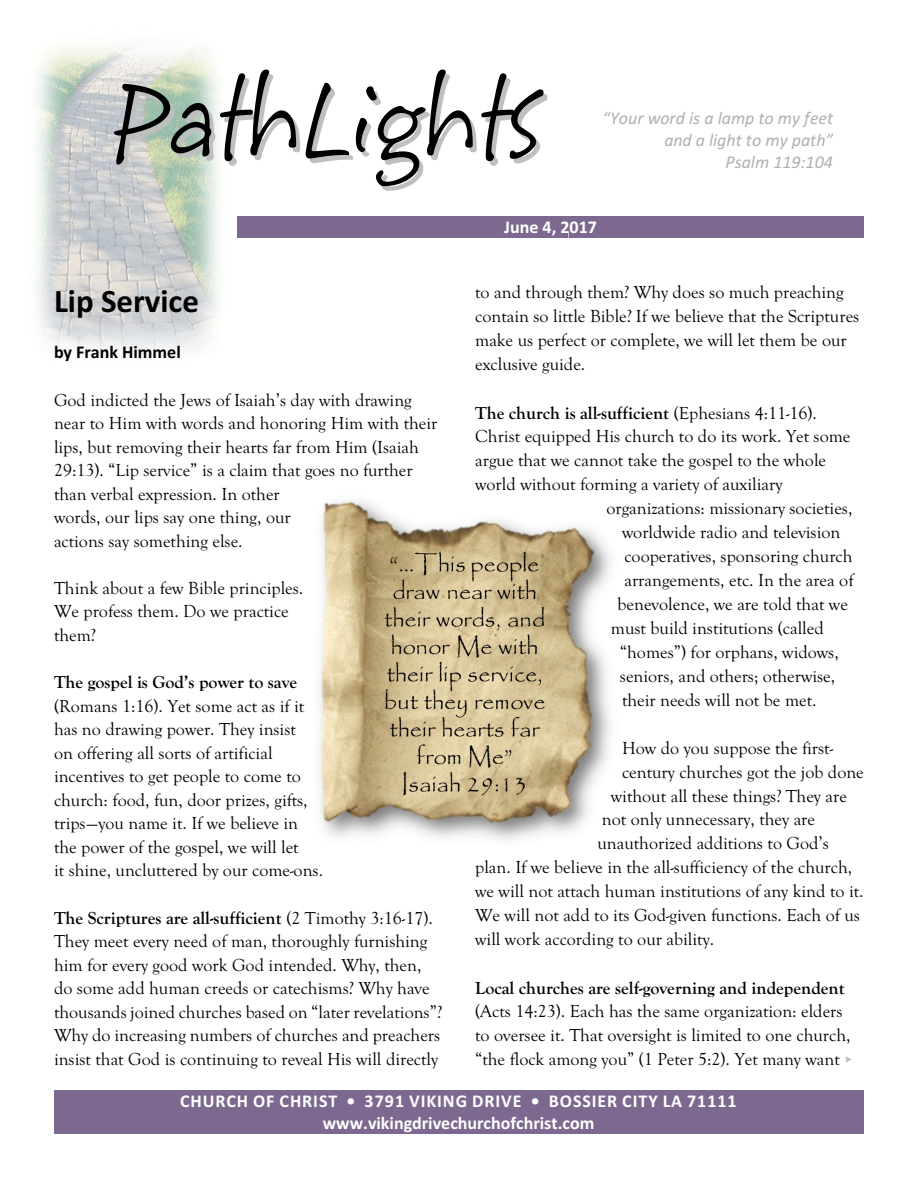
<style>
.page{position:relative;width:918px;height:1188px;background:#fff}
.page>*{position:absolute;margin:0;border:0;box-sizing:border-box;transform-origin:0 0}
.t1{font:102px "Starbabe Hmk";color:#000}
.t2{font:700 33px "Calibri";color:#000}
.t3{font:18px/23.5px "Goudy Old Style T";color:#000}
.t4{font:700 18px "Goudy Old Style T";color:#000}
.t5{font:700 18px/21.9px "Calibri";letter-spacing:.045em;color:#fff;text-align:center}
.t6{font:italic 18px/21.9px "Calibri";color:#b0b0b0;text-align:right}
.t7{font:700 18px "Calibri";color:#000}
.t8{font:700 18px "Calibri";color:#fff}
.s1{font-weight:700}
.s2{font-weight:400}
</style>
<div class="page">
<img style="left:36px;top:44px;width:183px;height:309px">
<img style="left:319px;top:500px;width:293px;height:341px">
<div style="left:238px;top:216px;width:626px;height:22px;background:#7d698f"></div>
<div style="left:54px;top:1090px;width:810px;height:44px;background:#7d698f"></div>
<h1 class="t1" style="left:111px;top:58px;width:431px">PathLights</h1>
<p class="t6" style="left:603px;top:109px;width:232px">“Your word is a lamp to my feet and a light to my path”<br>Psalm 119:104</p>
<p class="t8" style="left:504px;top:220px;width:94px">June 4, 2017</p>
<h2 class="t2" style="left:54px;top:288px;width:146px">Lip Service</h2>
<p class="t7" style="left:54px;top:345px;width:128px">by Frank Himmel</p>
<p class="t3" style="left:54px;top:388px;width:385px">God indicted the Jews of Isaiah’s day with drawing near to Him with words and honoring Him with their lips, but removing their hearts far from Him (Isaiah 29:13). “Lip service” is a claim that goes no further than verbal expression. In other<br>words, our lips say one thing, our<br>actions say something else.</p>
<p class="t3" style="left:54px;top:576px;width:251px">Think about a few Bible principles.<br>We profess them. Do we practice them?</p>
<p class="t4" style="left:54px;top:672px;width:245px">The gospel is God’s power to save</p>
<p class="t3" style="left:54px;top:694px;width:271px">(Romans 1:16). Yet some act as if it has no drawing power. They insist<br>on offering all sorts of artificial incentives to get people to come to church: food, fun, door prizes, gifts, trips—you name it. If we believe in the power of the gospel, we will let<br>it shine, uncluttered by our come-ons.</p>
<p class="t3" style="left:54px;top:906px;width:390px"><span class="s1">The Scriptures are all-sufficient</span> (2 Timothy 3:16-17).<br>They meet every need of man, thoroughly furnishing him for every good work God intended. Why, then, do some add human creeds or catechisms? Why have thousands joined churches based on “later revelations”?<br>Why do increasing numbers of churches and preachers insist that God is continuing to reveal His will directly</p>
<p class="t3" style="left:475px;top:280px;width:386px;line-height:24px">to and through them? Why does so much preaching contain so little Bible? If we believe that the Scriptures make us perfect or complete, we will let them be our exclusive guide.</p>
<p class="t4" style="left:475px;top:402px;width:343px">The church is all-sufficient <span class="s2">(Ephesians 4:11-16).</span></p>
<p class="t3" style="left:475px;top:425px;width:377px">Christ equipped His church to do its work. Yet some</p>
<p class="t3" style="left:475px;top:449px;width:352px">argue that we cannot take the gospel to the whole</p>
<p class="t3" style="left:475px;top:473px;width:309px">world without forming a variety of auxiliary</p>
<p class="t3" style="left:606px;top:497px;width:247px">organizations: missionary societies,</p>
<p class="t3" style="left:622px;top:521px;width:220px">worldwide radio and television</p>
<p class="t3" style="left:624px;top:544px;width:230px">cooperatives, sponsoring church</p>
<p class="t3" style="left:624px;top:568px;width:231px">arrangements, etc. In the area of</p>
<p class="t3" style="left:618px;top:592px;width:232px">benevolence, we are told that we</p>
<p class="t3" style="left:611px;top:616px;width:214px">must build institutions (called</p>
<p class="t3" style="left:620px;top:640px;width:220px">“homes”) for orphans, widows,</p>
<p class="t3" style="left:620px;top:664px;width:217px">seniors, and others; otherwise,</p>
<p class="t3" style="left:622px;top:688px;width:196px">their needs will not be met.</p>
<p class="t3" style="left:622px;top:736px;width:213px">How do you suppose the first-</p>
<p class="t3" style="left:622px;top:760px;width:243px">century churches got the job done</p>
<p class="t3" style="left:611px;top:784px;width:237px">without all these things? They are</p>
<p class="t3" style="left:602px;top:808px;width:215px">not only unnecessary, they are</p>
<p class="t3" style="left:597px;top:832px;width:233px">unauthorized additions to God’s</p>
<p class="t3" style="left:475px;top:856px;width:378px">plan. If we believe in the all-sufficiency of the church,</p>
<p class="t3" style="left:475px;top:880px;width:390px">we will not attach human institutions of any kind to it.</p>
<p class="t3" style="left:475px;top:904px;width:386px">We will not add to its God-given functions. Each of us</p>
<p class="t3" style="left:475px;top:927px;width:240px">will work according to our ability.</p>
<p class="t4" style="left:475px;top:977px;width:371px">Local churches are self-governing and independent</p>
<p class="t3" style="left:475px;top:999px;width:377px;line-height:24px">(Acts 14:23). Each has the same organization: elders to oversee it. That oversight is limited to one church, “the flock among you” (1 Peter 5:2). Yet many want</p>
<p class="t5" style="left:180px;top:1092px;width:558px">CHURCH OF CHRIST • 3791 VIKING DRIVE • BOSSIER CITY LA 71111 www.vikingdrivechurchofchrist.com</p>
</div>
